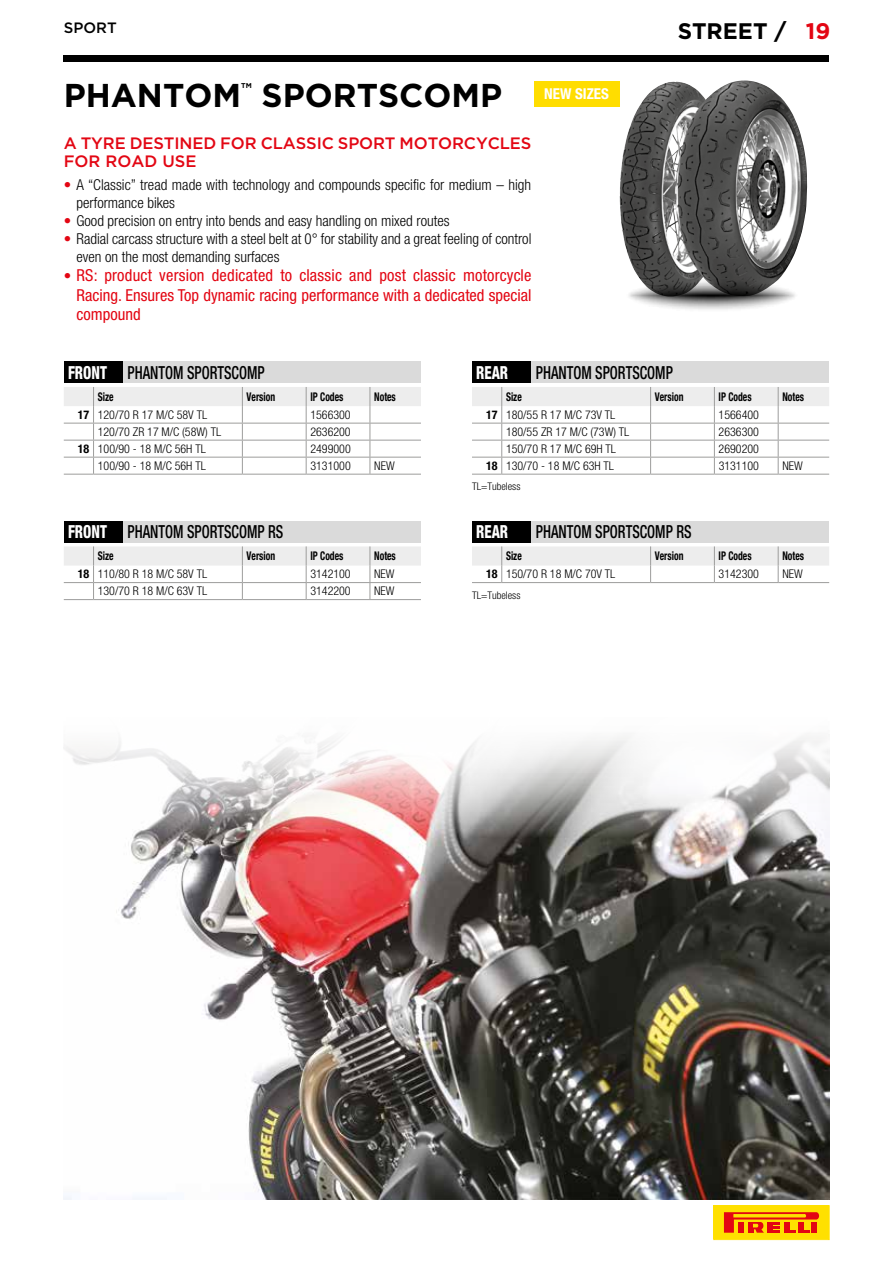
<style>
.page{position:relative;width:893px;height:1263px;background:#fff}
.page>*{position:absolute;margin:0;border:0;box-sizing:border-box;transform-origin:0 0}
.t1{font:700 33px "Gotham";color:#000}
.t2{font:700 22.5px "Gotham";color:#000}
.t3{font:500 condensed 18px "Helvetica Neue LT Std";color:#000;scale:.8 1}
.t4{font:800 condensed 18px "Helvetica Neue LT Std";color:#fff;scale:.8 1}
.t5{font:condensed 16.5px/19.5px "Helvetica Neue LT Std";color:#e30613;text-align:justify}
.t6{font:500 16.5px/18px "Gotham";letter-spacing:-.005em;color:#e30613}
.t7{font:300 condensed 15px/18px "Helvetica Neue LT Std";color:#000}
.t8{font:700 condensed 15px "Helvetica Neue LT Std";color:#fff}
.t9{font:500 15px "Gotham";color:#000}
.t10{font:300 condensed 12px "Helvetica Neue LT Std";color:#000}
.t11{font:700 condensed 12px "Helvetica Neue LT Std";color:#000;scale:.8 1}
.t12{font:300 condensed 10.5px "Helvetica Neue LT Std";color:#000}
.t13{font:700 7.05px "Gotham";color:#000}
.s1{color:#e30613}
.s2{font-weight:300;font-size:15px}
.s3{font-weight:800;color:#fff}
.s4{font-weight:700}
</style>
<div class="page">
<div style="left:64px;top:55px;width:765px;height:7px;background:#000"></div>
<div style="left:714px;top:1205px;width:115px;height:34px;background:#ffe000"></div>
<svg style="left:724px;top:1212px;width:95px;height:21px"></svg>
<img style="left:619px;top:80px;width:188px;height:205px">
<svg style="left:626px;top:278px;width:172px;height:35px"></svg>
<hr style="left:64px;top:474px;width:30px;height:1px;background:#9d9d9c">
<hr style="left:94px;top:474px;width:148px;height:1px;background:#9d9d9c">
<hr style="left:242px;top:474px;width:64px;height:1px;background:#9d9d9c">
<hr style="left:306px;top:474px;width:64px;height:1px;background:#9d9d9c">
<hr style="left:370px;top:474px;width:51px;height:1px;background:#9d9d9c">
<svg style="left:64px;top:387px;width:357px;height:87px"></svg>
<hr style="left:472px;top:474px;width:30px;height:1px;background:#9d9d9c">
<hr style="left:502px;top:474px;width:149px;height:1px;background:#9d9d9c">
<hr style="left:651px;top:474px;width:63px;height:1px;background:#9d9d9c">
<hr style="left:714px;top:474px;width:64px;height:1px;background:#9d9d9c">
<hr style="left:778px;top:474px;width:51px;height:1px;background:#9d9d9c">
<svg style="left:472px;top:387px;width:357px;height:87px"></svg>
<hr style="left:472px;top:423px;width:30px;height:1px;background:#9d9d9c">
<hr style="left:502px;top:423px;width:149px;height:1px;background:#9d9d9c">
<hr style="left:651px;top:423px;width:63px;height:1px;background:#9d9d9c">
<hr style="left:714px;top:423px;width:64px;height:1px;background:#9d9d9c">
<hr style="left:778px;top:423px;width:51px;height:1px;background:#9d9d9c">
<hr style="left:472px;top:457px;width:30px;height:1px;background:#9d9d9c">
<hr style="left:502px;top:457px;width:149px;height:1px;background:#9d9d9c">
<hr style="left:651px;top:457px;width:63px;height:1px;background:#9d9d9c">
<hr style="left:714px;top:457px;width:64px;height:1px;background:#9d9d9c">
<hr style="left:778px;top:457px;width:51px;height:1px;background:#9d9d9c">
<div style="left:64px;top:361px;width:59px;height:22px;background:#000"></div>
<div style="left:123px;top:361px;width:298px;height:22px;background:#dadada"></div>
<div style="left:472px;top:361px;width:59px;height:22px;background:#000"></div>
<div style="left:531px;top:361px;width:298px;height:22px;background:#dadada"></div>
<img style="left:64px;top:736px;width:765px;height:463px">
<hr style="left:64px;top:599px;width:30px;height:1px;background:#9d9d9c">
<hr style="left:94px;top:599px;width:148px;height:1px;background:#9d9d9c">
<hr style="left:242px;top:599px;width:64px;height:1px;background:#9d9d9c">
<hr style="left:306px;top:599px;width:64px;height:1px;background:#9d9d9c">
<hr style="left:370px;top:599px;width:51px;height:1px;background:#9d9d9c">
<svg style="left:64px;top:546px;width:357px;height:53px"></svg>
<hr style="left:472px;top:582px;width:30px;height:1px;background:#9d9d9c">
<hr style="left:502px;top:582px;width:149px;height:1px;background:#9d9d9c">
<hr style="left:651px;top:582px;width:63px;height:1px;background:#9d9d9c">
<hr style="left:714px;top:582px;width:64px;height:1px;background:#9d9d9c">
<hr style="left:778px;top:582px;width:51px;height:1px;background:#9d9d9c">
<svg style="left:472px;top:546px;width:357px;height:36px"></svg>
<div style="left:64px;top:521px;width:59px;height:21px;background:#000"></div>
<div style="left:123px;top:521px;width:298px;height:21px;background:#dadada"></div>
<div style="left:472px;top:521px;width:59px;height:21px;background:#000"></div>
<div style="left:531px;top:521px;width:298px;height:21px;background:#dadada"></div>
<div style="left:534px;top:81px;width:85px;height:25px;background:#fd0"></div>
<p class="t9" style="left:64px;top:18px;width:54px">SPORT</p>
<h2 class="t2" style="left:678px;top:16px;width:154px">STREET / <span class="s1">19</span></h2>
<h1 class="t1" style="left:64px;top:74px;width:179px">PHANTOM</h1>
<p class="t13" style="left:241px;top:81px;width:12px">TM</p>
<h1 class="t1" style="left:262px;top:74px;width:242px">SPORTSCOMP</h1>
<h3 class="t6" style="left:64px;top:134px;width:469px">A TYRE DESTINED FOR CLASSIC SPORT MOTORCYCLES<br>FOR ROAD USE</h3>
<p class="t7" style="left:77px;top:175px;width:456px;text-indent:-13px"><span class="s1">•</span> A “Classic” tread made with technology and compounds specific for medium – high performance bikes</p>
<p class="t7" style="left:64px;top:211px;width:387px"><span class="s1">•</span> Good precision on entry into bends and easy handling on mixed routes</p>
<p class="t7" style="left:77px;top:229px;width:456px;text-indent:-13px"><span class="s1">•</span> Radial carcass structure with a steel belt at 0° for stability and a great feeling of control even on the most demanding surfaces</p>
<h3 class="t5" style="left:77px;top:265px;width:456px;text-indent:-13px"><span class="s2">•</span> RS: product version dedicated to classic and post classic motorcycle Racing. Ensures Top dynamic racing performance with a dedicated special compound</h3>
<p class="t8" style="left:544px;top:84px;width:66px">NEW SIZES</p>
<h3 class="t3" style="left:68px;top:361px;width:247px"><span class="s3">FRONT</span> PHANTOM SPORTSCOMP</h3>
<h3 class="t4" style="left:476px;top:361px;width:41px">REAR</h3>
<h3 class="t3" style="left:536px;top:361px;width:173px">PHANTOM SPORTSCOMP</h3>
<p class="t11" style="left:98px;top:389px;width:21px">Size</p>
<p class="t11" style="left:247px;top:389px;width:37px">Version</p>
<p class="t11" style="left:310px;top:389px;width:43px">IP Codes</p>
<p class="t11" style="left:374px;top:389px;width:29px">Notes</p>
<p class="t10" style="left:78px;top:408px;width:131px"><span class="s4">17</span> 120/70 R 17 M/C 58V TL</p>
<p class="t10" style="left:310px;top:408px;width:42px">1566300</p>
<p class="t10" style="left:98px;top:425px;width:125px">120/70 ZR 17 M/C (58W) TL</p>
<p class="t10" style="left:310px;top:425px;width:42px">2636200</p>
<p class="t10" style="left:78px;top:442px;width:130px"><span class="s4">18</span> 100/90 - 18 M/C 56H TL</p>
<p class="t10" style="left:310px;top:442px;width:42px">2499000</p>
<p class="t10" style="left:98px;top:459px;width:110px">100/90 - 18 M/C 56H TL</p>
<p class="t10" style="left:310px;top:459px;width:42px">3131000</p>
<p class="t10" style="left:374px;top:459px;width:22px">NEW</p>
<p class="t11" style="left:506px;top:389px;width:21px">Size</p>
<p class="t11" style="left:655px;top:389px;width:37px">Version</p>
<p class="t11" style="left:719px;top:389px;width:43px">IP Codes</p>
<p class="t11" style="left:782px;top:389px;width:29px">Notes</p>
<p class="t10" style="left:486px;top:408px;width:131px"><span class="s4">17</span> 180/55 R 17 M/C 73V TL</p>
<p class="t10" style="left:719px;top:408px;width:42px">1566400</p>
<p class="t10" style="left:506px;top:425px;width:125px">180/55 ZR 17 M/C (73W) TL</p>
<p class="t10" style="left:719px;top:425px;width:42px">2636300</p>
<p class="t10" style="left:506px;top:442px;width:112px">150/70 R 17 M/C 69H TL</p>
<p class="t10" style="left:719px;top:442px;width:42px">2690200</p>
<p class="t10" style="left:486px;top:459px;width:130px"><span class="s4">18</span> 130/70 - 18 M/C 63H TL</p>
<p class="t10" style="left:719px;top:459px;width:42px">3131100</p>
<p class="t10" style="left:782px;top:459px;width:22px">NEW</p>
<p class="t12" style="left:472px;top:480px;width:50px">TL=Tubeless</p>
<h3 class="t3" style="left:68px;top:521px;width:271px"><span class="s3">FRONT</span> PHANTOM SPORTSCOMP RS</h3>
<h3 class="t4" style="left:476px;top:520px;width:41px">REAR</h3>
<h3 class="t3" style="left:536px;top:521px;width:196px">PHANTOM SPORTSCOMP RS</h3>
<p class="t11" style="left:98px;top:549px;width:21px">Size</p>
<p class="t11" style="left:247px;top:549px;width:37px">Version</p>
<p class="t11" style="left:310px;top:549px;width:43px">IP Codes</p>
<p class="t11" style="left:374px;top:549px;width:29px">Notes</p>
<p class="t10" style="left:78px;top:567px;width:131px"><span class="s4">18</span> 110/80 R 18 M/C 58V TL</p>
<p class="t10" style="left:310px;top:567px;width:42px">3142100</p>
<p class="t10" style="left:374px;top:567px;width:22px">NEW</p>
<p class="t10" style="left:98px;top:584px;width:111px">130/70 R 18 M/C 63V TL</p>
<p class="t10" style="left:310px;top:584px;width:42px">3142200</p>
<p class="t10" style="left:374px;top:584px;width:22px">NEW</p>
<p class="t11" style="left:506px;top:549px;width:21px">Size</p>
<p class="t11" style="left:655px;top:549px;width:37px">Version</p>
<p class="t11" style="left:719px;top:549px;width:43px">IP Codes</p>
<p class="t11" style="left:782px;top:549px;width:29px">Notes</p>
<p class="t10" style="left:486px;top:567px;width:131px"><span class="s4">18</span> 150/70 R 18 M/C 70V TL</p>
<p class="t10" style="left:719px;top:567px;width:42px">3142300</p>
<p class="t10" style="left:782px;top:567px;width:22px">NEW</p>
<p class="t12" style="left:472px;top:589px;width:50px">TL=Tubeless</p>
</div>
